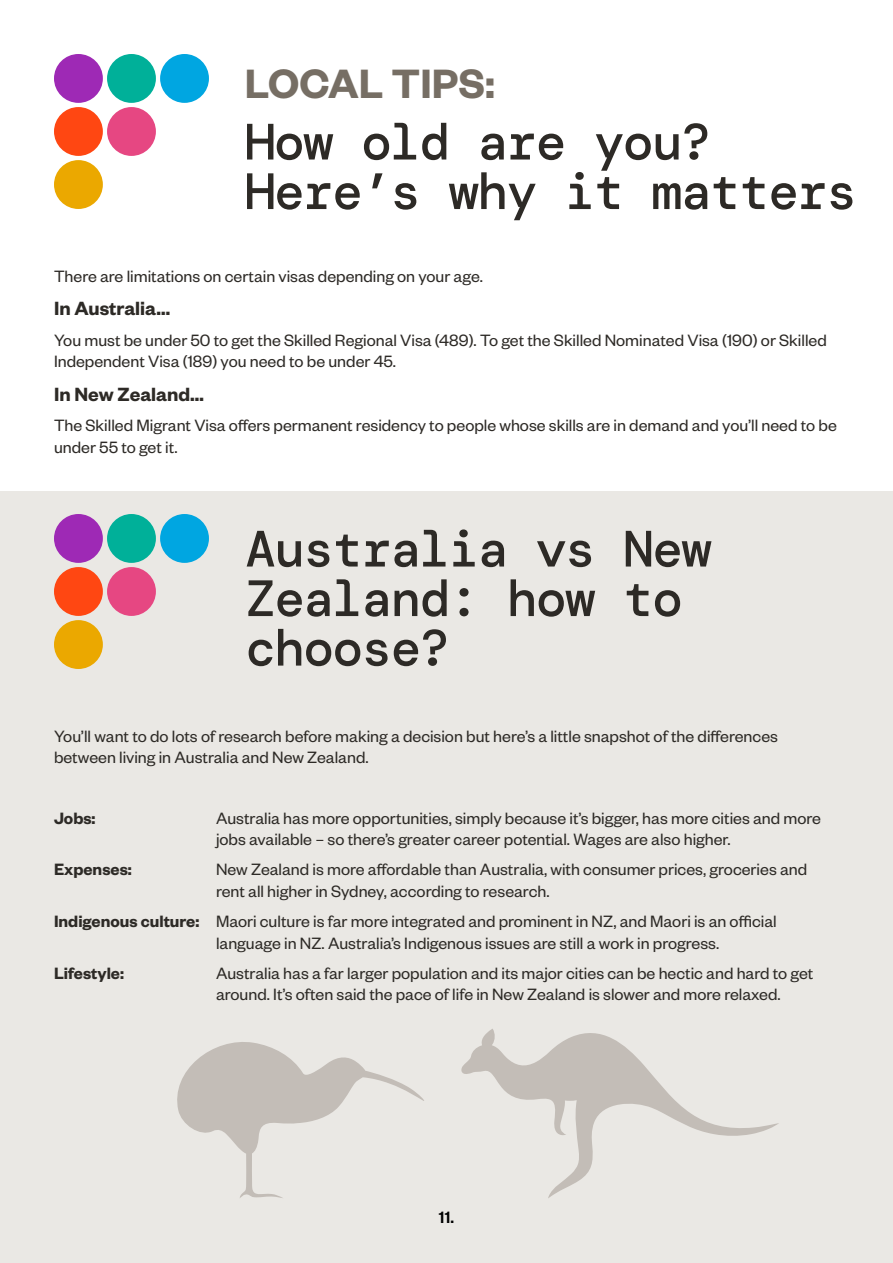
<style>
.page{position:relative;width:893px;height:1263px;background:#fff}
.page>*{position:absolute;margin:0;border:0;box-sizing:border-box;transform-origin:0 0}
.t1{font:500 51px/49.5px "DM Mono";letter-spacing:-.03em;color:#2d2a26}
.t2{font:600 45px "Founders Grotesk";color:#766e64}
.t3{font:600 21px "Founders Grotesk";color:#2d2a26}
.t4{font:18px/21.6px "Founders Grotesk";color:#2d2a26}
.t5{font:600 18px "Founders Grotesk";color:#2d2a26}
.t6{font:500 18px "Founders Grotesk";color:#000}
.s1{font-weight:600}
</style>
<div class="page">
<div style="left:0;top:492px;width:893px;height:771px;background:#eae8e4"></div>
<div style="left:54px;top:54px;width:49px;height:49px;background:#9e29b5;border-radius:50%"></div>
<div style="left:54px;top:107px;width:49px;height:49px;background:#ff4712;border-radius:50%"></div>
<div style="left:107px;top:54px;width:49px;height:49px;background:#00b099;border-radius:50%"></div>
<div style="left:160px;top:54px;width:49px;height:49px;background:#00a6e1;border-radius:50%"></div>
<div style="left:107px;top:107px;width:49px;height:49px;background:#e64782;border-radius:50%"></div>
<div style="left:54px;top:160px;width:49px;height:49px;background:#eba800;border-radius:50%"></div>
<div style="left:54px;top:514px;width:49px;height:49px;background:#9e29b5;border-radius:50%"></div>
<div style="left:54px;top:567px;width:49px;height:49px;background:#ff4712;border-radius:50%"></div>
<div style="left:107px;top:514px;width:49px;height:49px;background:#00b099;border-radius:50%"></div>
<div style="left:160px;top:514px;width:49px;height:49px;background:#00a6e1;border-radius:50%"></div>
<div style="left:107px;top:567px;width:49px;height:49px;background:#e64782;border-radius:50%"></div>
<div style="left:54px;top:620px;width:49px;height:49px;background:#eba800;border-radius:50%"></div>
<svg style="left:461px;top:1029px;width:318px;height:169px"></svg>
<svg style="left:177px;top:1042px;width:247px;height:156px"></svg>
<h2 class="t2" style="left:245px;top:68px;width:252px">LOCAL TIPS:</h2>
<h1 class="t1" style="left:245px;top:121px;width:613px">How old are you?<br>Here’s why it matters</h1>
<p class="t4" style="left:54px;top:266px;width:430px">There are limitations on certain visas depending on your age.</p>
<p class="t3" style="left:54px;top:302px;width:118px">In Australia…</p>
<p class="t4" style="left:54px;top:330px;width:774px">You must be under 50 to get the Skilled Regional Visa (489). To get the Skilled Nominated Visa (190) or Skilled<br>Independent Visa (189) you need to be under 45.</p>
<p class="t3" style="left:54px;top:387px;width:152px">In New Zealand…</p>
<p class="t4" style="left:54px;top:415px;width:784px">The Skilled Migrant Visa offers permanent residency to people whose skills are in demand and you’ll need to be under 55 to get it.</p>
<h1 class="t1" style="left:245px;top:528px;width:468px">Australia vs New<br>Zealand: how to choose?</h1>
<p class="t4" style="left:54px;top:726px;width:725px">You’ll want to do lots of research before making a decision but here’s a little snapshot of the differences between living in Australia and New Zealand.</p>
<p class="t5" style="left:54px;top:812px;width:43px">Jobs:</p>
<p class="t4" style="left:216px;top:808px;width:607px">Australia has more opportunities, simply because it’s bigger, has more cities and more jobs available – so there’s greater career potential. Wages are also higher.</p>
<p class="t5" style="left:54px;top:863px;width:79px">Expenses:</p>
<p class="t4" style="left:216px;top:859px;width:593px">New Zealand is more affordable than Australia, with consumer prices, groceries and rent all higher in Sydney, according to research.</p>
<p class="t4" style="left:216px;top:911px;width:562px;text-indent:-162px"><span class="s1">Indigenous culture:</span> Maori culture is far more integrated and prominent in NZ, and Maori is an official language in NZ. Australia’s Indigenous issues are still a work in progress.</p>
<p class="t5" style="left:54px;top:967px;width:72px">Lifestyle:</p>
<p class="t4" style="left:216px;top:963px;width:599px">Australia has a far larger population and its major cities can be hectic and hard to get around. It’s often said the pace of life in New Zealand is slower and more relaxed.</p>
<p class="t6" style="left:439px;top:1211px;width:17px">11.</p>
</div>
